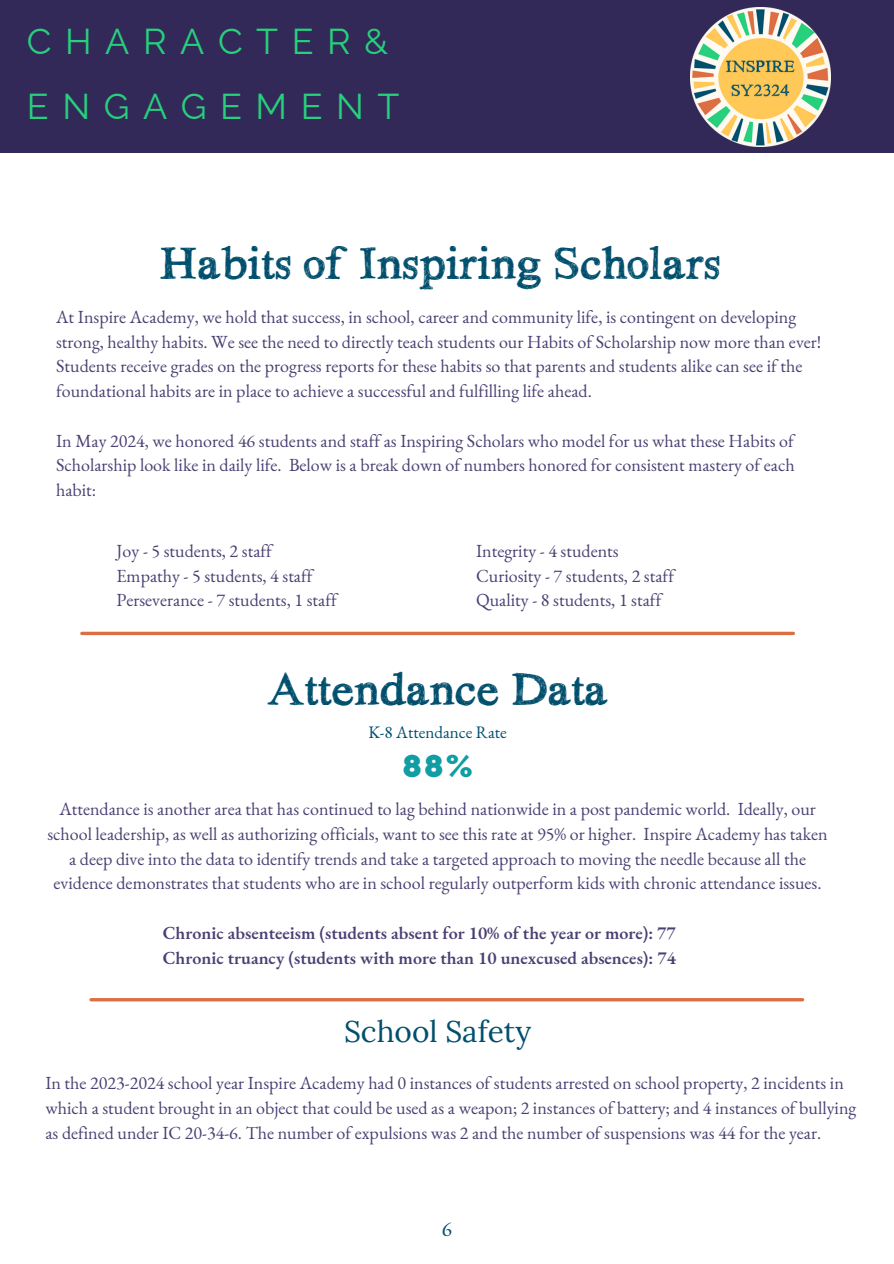
<style>
.page{position:relative;width:894px;height:1264px;background:#fff}
.page>*{position:absolute;margin:0;border:0;box-sizing:border-box;transform-origin:0 0}
.t1{font:48px "Hand TIMES";color:#004f6d}
.t2{font:36px/65.2px "Raleway";letter-spacing:.375em;color:#26d07c}
.t3{font:800 31.8px "Raleway";color:#119da4}
.t4{font:29.85px "Lora";color:#004f6d}
.t5{font:21px "EB Garamond";color:#004f6d}
.t6{font:18px/24.8px "EB Garamond";color:#4b3f72}
.t7{font:600 18px/24.8px "EB Garamond";color:#4b3f72}
.t8{font:17.1px "EB Garamond";color:#004f6d}
</style>
<div class="page">
<div style="left:0;top:1px;width:893px;height:152px;background:#332959"></div>
<svg style="left:82px;top:631px;width:711px;height:4px;background:#e38864"></svg>
<hr style="left:91px;top:998px;width:711px;height:3px;background:#dd6e42">
<img style="left:690px;top:8px;width:139px;height:138px">
<p class="t2" style="left:27px;top:8px;width:374px">CHARACTER&amp;<br>ENGAGEMENT</p>
<p class="t1" style="left:160px;top:236px;width:562px">Habits of Inspiring Scholars</p>
<h1 class="t6" style="left:56px;top:304px;width:766px">At Inspire Academy, we hold that success, in school, career and community life, is contingent on developing strong, healthy habits. We see the need to directly teach students our Habits of Scholarship now more than ever!<br>Students receive grades on the progress reports for these habits so that parents and students alike can see if the foundational habits are in place to achieve a successful and fulfilling life ahead.</h1>
<p class="t6" style="left:56px;top:428px;width:739px;text-align:justify">In May 2024, we honored 46 students and staff as Inspiring Scholars who model for us what these Habits of Scholarship look like in daily life. Below is a break down of numbers honored for consistent mastery of each habit:</p>
<p class="t6" style="left:116px;top:538px;width:157px">Joy - 5 students, 2 staff</p>
<h3 class="t6" style="left:116px;top:562px;width:197px">Empathy - 5 students, 4 staff</h3>
<p class="t6" style="left:116px;top:587px;width:222px">Perseverance - 7 students, 1 staff</p>
<h5 class="t6" style="left:476px;top:538px;width:144px">Integrity - 4 students</h5>
<h4 class="t6" style="left:476px;top:562px;width:199px">Curiosity - 7 students, 2 staff</h4>
<p class="t6" style="left:476px;top:587px;width:187px">Quality - 8 students, 1 staff</p>
<p class="t1" style="left:267px;top:662px;width:342px">Attendance Data</p>
<h1 class="t8" style="left:368px;top:720px;width:140px">K-8 Attendance Rate</h1>
<p class="t3" style="left:402px;top:746px;width:72px">88%</p>
<h2 class="t6" style="left:47px;top:796px;width:781px;text-align:center">Attendance is another area that has continued to lag behind nationwide in a post pandemic world. Ideally, our school leadership, as well as authorizing officials, want to see this rate at 95% or higher. Inspire Academy has taken a deep dive into the data to identify trends and take a targeted approach to moving the needle because all the evidence demonstrates that students who are in school regularly outperform kids with chronic attendance issues.</h2>
<p class="t7" style="left:163px;top:920px;width:514px">Chronic absenteeism (students absent for 10% of the year or more): 77<br>Chronic truancy (students with more than 10 unexcused absences): 74</p>
<p class="t4" style="left:344px;top:1012px;width:189px">School Safety</p>
<p class="t6" style="left:45px;top:1070px;width:812px">In the 2023-2024 school year Inspire Academy had 0 instances of students arrested on school property, 2 incidents in which a student brought in an object that could be used as a weapon; 2 instances of battery; and 4 instances of bullying as defined under IC 20-34-6. The number of expulsions was 2 and the number of suspensions was 44 for the year.</p>
<p class="t5" style="left:441px;top:1215px;width:12px">6</p>
</div>
